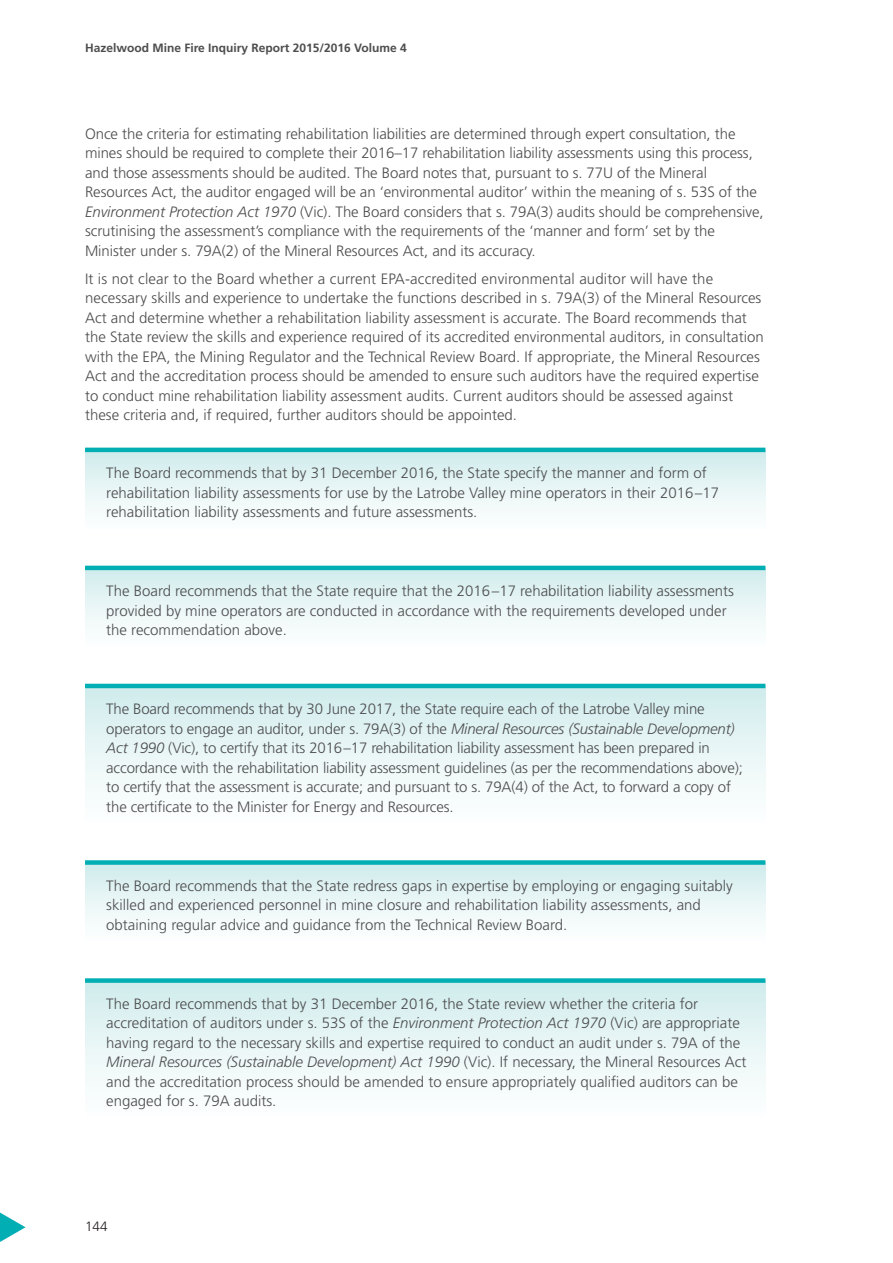
<style>
.page{position:relative;width:893px;height:1263px;background:#fff}
.page>*{position:absolute;margin:0;border:0;box-sizing:border-box;transform-origin:0 0}
.t1{font:300 15px/19.5px "Frutiger";color:#4d4d4f}
.t2{font:300 13.5px "Frutiger";color:#231f20}
.t3{font:700 12px "Frutiger";color:#4d4d4f}
.s1{font-style:italic}
</style>
<div class="page">
<svg style="left:0;top:1213px;width:26px;height:29px"></svg>
<div style="left:85px;top:450px;width:680px;height:80px;background:linear-gradient(to bottom,#ceebeb,#fff)"></div>
<hr style="left:85px;top:448px;width:680px;height:4px;background:#00aeb4">
<div style="left:85px;top:568px;width:680px;height:80px;background:linear-gradient(to bottom,#ceebec,#fff)"></div>
<hr style="left:85px;top:566px;width:680px;height:4px;background:#00aeb4">
<div style="left:85px;top:686px;width:680px;height:138px;background:linear-gradient(to bottom,#cfebec,#fff)"></div>
<hr style="left:85px;top:684px;width:680px;height:4px;background:#00aeb4">
<div style="left:85px;top:862px;width:680px;height:80px;background:linear-gradient(to bottom,#d1ecec,#fff)"></div>
<div style="left:85px;top:860px;width:680px;height:5px;background:#00aeb4"></div>
<div style="left:85px;top:980px;width:680px;height:139px;background:linear-gradient(to bottom,#d2eced,#fff)"></div>
<div style="left:85px;top:978px;width:680px;height:5px;background:#00aeb4"></div>
<p class="t3" style="left:85px;top:40px;width:323px">Hazelwood Mine Fire Inquiry Report 2015/2016 Volume 4</p>
<p class="t1" style="left:85px;top:124px;width:680px">Once the criteria for estimating rehabilitation liabilities are determined through expert consultation, the mines should be required to complete their 2016–17 rehabilitation liability assessments using this process, and those assessments should be audited. The Board notes that, pursuant to s. 77U of the Mineral Resources Act, the auditor engaged will be an ‘environmental auditor’ within the meaning of s. 53S of the <span class="s1">Environment Protection Act 1970</span> (Vic). The Board considers that s. 79A(3) audits should be comprehensive, scrutinising the assessment’s compliance with the requirements of the ‘manner and form’ set by the Minister under s. 79A(2) of the Mineral Resources Act, and its accuracy.</p>
<p class="t1" style="left:85px;top:269px;width:680px">It is not clear to the Board whether a current EPA-accredited environmental auditor will have the necessary skills and experience to undertake the functions described in s. 79A(3) of the Mineral Resources Act and determine whether a rehabilitation liability assessment is accurate. The Board recommends that the State review the skills and experience required of its accredited environmental auditors, in consultation with the EPA, the Mining Regulator and the Technical Review Board. If appropriate, the Mineral Resources Act and the accreditation process should be amended to ensure such auditors have the required expertise to conduct mine rehabilitation liability assessment audits. Current auditors should be assessed against these criteria and, if required, further auditors should be appointed.</p>
<p class="t1" style="left:106px;top:463px;width:614px">The Board recommends that by 31 December 2016, the State specify the manner and form of rehabilitation liability assessments for use by the Latrobe Valley mine operators in their 2016–17 rehabilitation liability assessments and future assessments.</p>
<p class="t1" style="left:106px;top:581px;width:629px">The Board recommends that the State require that the 2016–17 rehabilitation liability assessments provided by mine operators are conducted in accordance with the requirements developed under the recommendation above.</p>
<p class="t1" style="left:106px;top:699px;width:638px">The Board recommends that by 30 June 2017, the State require each of the Latrobe Valley mine operators to engage an auditor, under s. 79A(3) of the <span class="s1">Mineral Resources (Sustainable Development)<br>Act 1990</span> (Vic), to certify that its 2016–17 rehabilitation liability assessment has been prepared in accordance with the rehabilitation liability assessment guidelines (as per the recommendations above); to certify that the assessment is accurate; and pursuant to s. 79A(4) of the Act, to forward a copy of the certificate to the Minister for Energy and Resources.</p>
<p class="t1" style="left:106px;top:876px;width:628px">The Board recommends that the State redress gaps in expertise by employing or engaging suitably skilled and experienced personnel in mine closure and rehabilitation liability assessments, and obtaining regular advice and guidance from the Technical Review Board.</p>
<p class="t1" style="left:106px;top:994px;width:642px">The Board recommends that by 31 December 2016, the State review whether the criteria for accreditation of auditors under s. 53S of the <span class="s1">Environment Protection Act 1970</span> (Vic) are appropriate having regard to the necessary skills and expertise required to conduct an audit under s. 79A of the <span class="s1">Mineral Resources (Sustainable Development) Act 1990</span> (Vic). If necessary, the Mineral Resources Act and the accreditation process should be amended to ensure appropriately qualified auditors can be engaged for s. 79A audits.</p>
<p class="t2" style="left:85px;top:1218px;width:24px">144</p>
</div>
